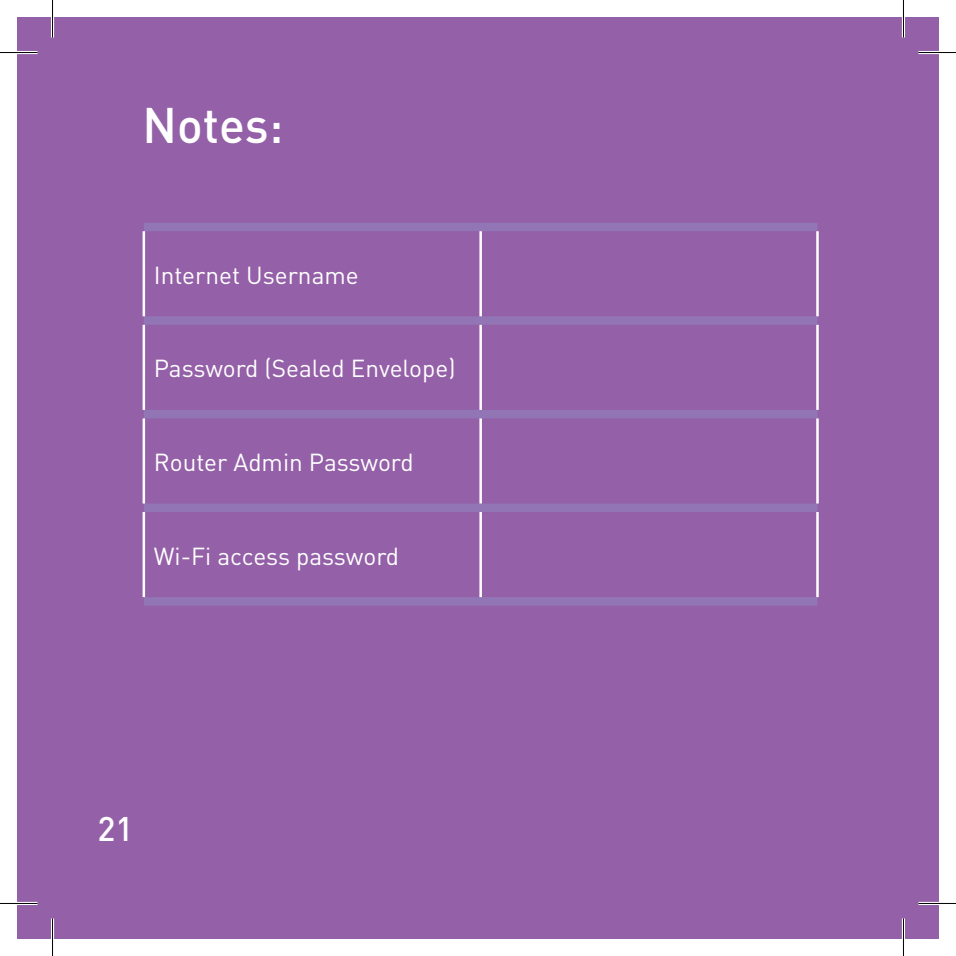
<style>
.page{position:relative;width:956px;height:956px;background:#fff}
.page>*{position:absolute;margin:0;border:0;box-sizing:border-box;transform-origin:0 0}
.t1{font:500 49.25px "DIN";color:#fff}
.t2{font:500 33.75px "DIN";color:#fff}
.t3{font:24.25px "DIN";color:#fff}
</style>
<div class="page">
<div style="left:17px;top:17px;width:921px;height:921px;background:#9460a8"></div>
<div style="left:144px;top:223px;width:673px;height:8px;background:#9275b4"></div>
<svg style="left:144px;top:316px;width:673px;height:289px"></svg>
<hr style="left:142px;top:231px;width:3px;height:85px;background:#fff">
<hr style="left:479px;top:231px;width:3px;height:85px;background:#fff">
<hr style="left:816px;top:231px;width:2px;height:85px;background:#fff">
<hr style="left:142px;top:325px;width:3px;height:85px;background:#fff">
<hr style="left:479px;top:325px;width:3px;height:85px;background:#fff">
<hr style="left:816px;top:325px;width:2px;height:85px;background:#fff">
<hr style="left:142px;top:418px;width:3px;height:85px;background:#fff">
<hr style="left:479px;top:418px;width:3px;height:85px;background:#fff">
<hr style="left:816px;top:418px;width:2px;height:85px;background:#fff">
<hr style="left:142px;top:512px;width:3px;height:85px;background:#fff">
<hr style="left:479px;top:512px;width:3px;height:85px;background:#fff">
<hr style="left:816px;top:512px;width:2px;height:85px;background:#fff">
<hr style="left:0;top:51px;width:38px;height:3px;background:#fff">
<hr style="left:918px;top:51px;width:37px;height:3px;background:#fff">
<hr style="left:0;top:901px;width:38px;height:3px;background:#fff">
<hr style="left:918px;top:901px;width:37px;height:3px;background:#fff">
<hr style="left:51px;top:0;width:3px;height:37px;background:#fff">
<hr style="left:51px;top:918px;width:3px;height:37px;background:#fff">
<hr style="left:901px;top:0;width:3px;height:37px;background:#fff">
<hr style="left:901px;top:918px;width:3px;height:37px;background:#fff">
<hr style="left:0;top:52px;width:38px;height:1px;background:#000">
<hr style="left:918px;top:52px;width:37px;height:1px;background:#000">
<hr style="left:0;top:902px;width:38px;height:1px;background:#000">
<hr style="left:918px;top:902px;width:37px;height:1px;background:#000">
<hr style="left:52px;top:0;width:1px;height:37px;background:#000">
<hr style="left:52px;top:918px;width:1px;height:37px;background:#000">
<hr style="left:902px;top:0;width:1px;height:37px;background:#000">
<hr style="left:902px;top:918px;width:1px;height:37px;background:#000">
<h1 class="t1" style="left:142px;top:94px;width:142px">Notes:</h1>
<p class="t3" style="left:154px;top:260px;width:206px">Internet Username</p>
<p class="t3" style="left:154px;top:353px;width:303px">Password (Sealed Envelope)</p>
<p class="t3" style="left:154px;top:447px;width:261px">Router Admin Password</p>
<p class="t3" style="left:154px;top:540px;width:247px">Wi-Fi access password</p>
<h2 class="t2" style="left:97px;top:807px;width:37px">21</h2>
</div>
